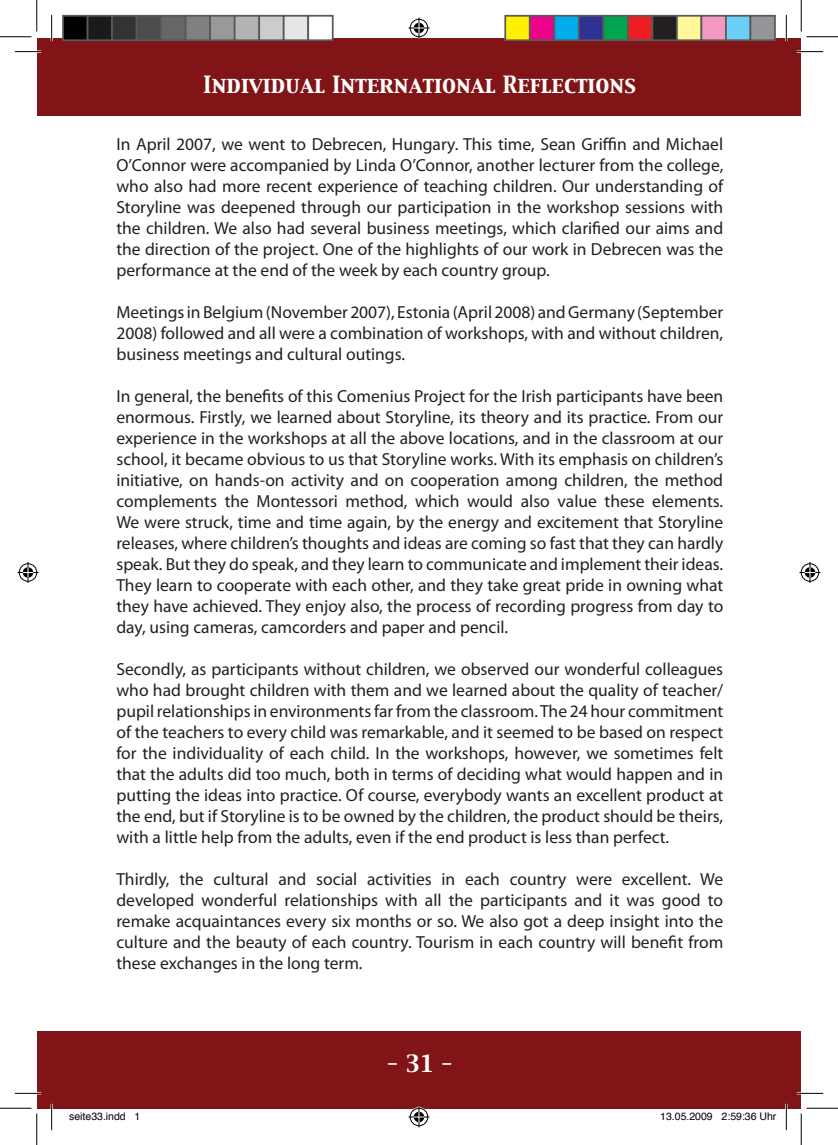
<style>
.page{position:relative;width:838px;height:1145px;background:#fff}
.page>*{position:absolute;margin:0;border:0;box-sizing:border-box;transform-origin:0 0}
.t1{font:21px "Capitals";color:#fff}
.t2{font:17.5px/21px "Myriad Pro";color:#231f20;text-align:justify}
.t3{font:10.5px "Helvetica";color:#000}
</style>
<div class="page">
<div style="left:38px;top:38px;width:763px;height:77px;background:#811417"></div>
<div style="left:38px;top:1031px;width:763px;height:77px;background:#811417"></div>
<hr style="left:15px;top:51px;width:26px;height:2px;background:#fff">
<hr style="left:796px;top:51px;width:27px;height:2px;background:#fff">
<hr style="left:15px;top:1092px;width:26px;height:2px;background:#fff">
<hr style="left:796px;top:1092px;width:27px;height:2px;background:#fff">
<hr style="left:51px;top:15px;width:2px;height:26px;background:#fff">
<hr style="left:51px;top:1104px;width:2px;height:26px;background:#fff">
<hr style="left:785px;top:15px;width:2px;height:26px;background:#fff">
<hr style="left:785px;top:1104px;width:2px;height:26px;background:#fff">
<svg style="left:15px;top:51px;width:26px;height:1px"></svg>
<svg style="left:796px;top:51px;width:27px;height:1px"></svg>
<svg style="left:15px;top:1093px;width:26px;height:1px"></svg>
<svg style="left:796px;top:1093px;width:27px;height:1px"></svg>
<svg style="left:51px;top:15px;width:1px;height:26px"></svg>
<svg style="left:51px;top:1104px;width:1px;height:26px"></svg>
<svg style="left:786px;top:15px;width:1px;height:26px"></svg>
<svg style="left:786px;top:1104px;width:1px;height:26px"></svg>
<hr style="left:0;top:36px;width:32px;height:1px;background:#000">
<hr style="left:806px;top:36px;width:31px;height:1px;background:#000">
<hr style="left:0;top:1108px;width:32px;height:1px;background:#000">
<hr style="left:806px;top:1108px;width:31px;height:1px;background:#000">
<hr style="left:36px;top:0;width:1px;height:32px;background:#000">
<hr style="left:36px;top:1113px;width:1px;height:32px;background:#000">
<hr style="left:800px;top:0;width:1px;height:32px;background:#000">
<hr style="left:800px;top:1113px;width:1px;height:32px;background:#000">
<svg style="left:408px;top:18px;width:21px;height:21px"></svg>
<svg style="left:408px;top:1106px;width:21px;height:21px"></svg>
<svg style="left:18px;top:562px;width:21px;height:21px"></svg>
<svg style="left:799px;top:562px;width:21px;height:21px"></svg>
<div style="left:63px;top:16px;width:25px;height:24px;background:#000"></div>
<div style="left:62px;top:15px;width:26px;height:26px;border:2px solid #595959"></div>
<div style="left:88px;top:16px;width:24px;height:24px;background:#1a1a1a"></div>
<div style="left:87px;top:15px;width:26px;height:26px;border:2px solid #595959"></div>
<div style="left:112px;top:16px;width:25px;height:24px;background:#333"></div>
<div style="left:111px;top:15px;width:26px;height:26px;border:2px solid #595959"></div>
<div style="left:137px;top:16px;width:24px;height:24px;background:#4d4d4d"></div>
<div style="left:136px;top:15px;width:26px;height:26px;border:2px solid #595959"></div>
<div style="left:161px;top:16px;width:25px;height:24px;background:#666"></div>
<div style="left:160px;top:15px;width:26px;height:26px;border:2px solid #595959"></div>
<div style="left:186px;top:16px;width:24px;height:24px;background:#808080"></div>
<div style="left:185px;top:15px;width:26px;height:26px;border:2px solid #595959"></div>
<div style="left:210px;top:16px;width:25px;height:24px;background:#999"></div>
<div style="left:209px;top:15px;width:26px;height:26px;border:2px solid #595959"></div>
<div style="left:235px;top:16px;width:24px;height:24px;background:#b3b3b3"></div>
<div style="left:234px;top:15px;width:26px;height:26px;border:2px solid #595959"></div>
<div style="left:259px;top:16px;width:25px;height:24px;background:#ccc"></div>
<div style="left:258px;top:15px;width:26px;height:26px;border:2px solid #595959"></div>
<div style="left:284px;top:16px;width:24px;height:24px;background:#e6e6e6"></div>
<div style="left:283px;top:15px;width:26px;height:26px;border:2px solid #595959"></div>
<div style="left:307px;top:15px;width:26px;height:26px;border:2px solid #595959"></div>
<div style="left:505px;top:16px;width:24px;height:24px;background:#fff101"></div>
<div style="left:504px;top:15px;width:26px;height:26px;border:2px solid #595959"></div>
<div style="left:529px;top:16px;width:25px;height:24px;background:#ed028c"></div>
<div style="left:529px;top:15px;width:26px;height:26px;border:2px solid #595959"></div>
<div style="left:554px;top:16px;width:24px;height:24px;background:#00aeef"></div>
<div style="left:553px;top:15px;width:26px;height:26px;border:2px solid #595959"></div>
<div style="left:578px;top:16px;width:25px;height:24px;background:#2e3092"></div>
<div style="left:578px;top:15px;width:26px;height:26px;border:2px solid #595959"></div>
<div style="left:603px;top:16px;width:24px;height:24px;background:#00a54f"></div>
<div style="left:602px;top:15px;width:26px;height:26px;border:2px solid #595959"></div>
<div style="left:627px;top:16px;width:25px;height:24px;background:#ee1d23"></div>
<div style="left:627px;top:15px;width:26px;height:26px;border:2px solid #595959"></div>
<div style="left:652px;top:16px;width:24px;height:24px;background:#231f20"></div>
<div style="left:651px;top:15px;width:26px;height:26px;border:2px solid #595959"></div>
<div style="left:676px;top:16px;width:25px;height:24px;background:#fff79a"></div>
<div style="left:676px;top:15px;width:26px;height:26px;border:2px solid #595959"></div>
<div style="left:701px;top:16px;width:24px;height:24px;background:#f499c2"></div>
<div style="left:700px;top:15px;width:26px;height:26px;border:2px solid #595959"></div>
<div style="left:725px;top:16px;width:25px;height:24px;background:#6bcff6"></div>
<div style="left:725px;top:15px;width:26px;height:26px;border:2px solid #595959"></div>
<div style="left:750px;top:16px;width:24px;height:24px;background:#939598"></div>
<div style="left:749px;top:15px;width:26px;height:26px;border:2px solid #595959"></div>
<p class="t1" style="left:203px;top:70px;width:434px">Individual International Reflections</p>
<p class="t2" style="left:116px;top:133px;width:608px">In April 2007, we went to Debrecen, Hungary. This time, Sean Griffin and Michael O’Connor were accompanied by Linda O’Connor, another lecturer from the college, who also had more recent experience of teaching children. Our understanding of Storyline was deepened through our participation in the workshop sessions with the children. We also had several business meetings, which clarified our aims and the direction of the project. One of the highlights of our work in Debrecen was the performance at the end of the week by each country group.</p>
<p class="t2" style="left:116px;top:301px;width:608px">Meetings in Belgium (November 2007), Estonia (April 2008) and Germany (September 2008) followed and all were a combination of workshops, with and without children, business meetings and cultural outings.</p>
<p class="t2" style="left:116px;top:385px;width:608px">In general, the benefits of this Comenius Project for the Irish participants have been enormous. Firstly, we learned about Storyline, its theory and its practice. From our experience in the workshops at all the above locations, and in the classroom at our school, it became obvious to us that Storyline works. With its emphasis on children’s initiative, on hands-on activity and on cooperation among children, the method complements the Montessori method, which would also value these elements.<br>We were struck, time and time again, by the energy and excitement that Storyline releases, where children’s thoughts and ideas are coming so fast that they can hardly speak. But they do speak, and they learn to communicate and implement their ideas.<br>They learn to cooperate with each other, and they take great pride in owning what they have achieved. They enjoy also, the process of recording progress from day to day, using cameras, camcorders and paper and pencil.</p>
<p class="t2" style="left:116px;top:658px;width:608px">Secondly, as participants without children, we observed our wonderful colleagues who had brought children with them and we learned about the quality of teacher/ pupil relationships in environments far from the classroom. The 24 hour commitment of the teachers to every child was remarkable, and it seemed to be based on respect for the individuality of each child. In the workshops, however, we sometimes felt that the adults did too much, both in terms of deciding what would happen and in putting the ideas into practice. Of course, everybody wants an excellent product at the end, but if Storyline is to be owned by the children, the product should be theirs, with a little help from the adults, even if the end product is less than perfect.</p>
<p class="t2" style="left:116px;top:868px;width:608px">Thirdly, the cultural and social activities in each country were excellent. We developed wonderful relationships with all the participants and it was good to remake acquaintances every six months or so. We also got a deep insight into the culture and the beauty of each country. Tourism in each country will benefit from these exchanges in the long term.</p>
<p class="t1" style="left:386px;top:1049px;width:68px">- 31 -</p>
<p class="t3" style="left:69px;top:1108px;width:73px">seite33.indd 1</p>
<p class="t3" style="left:660px;top:1108px;width:118px">13.05.2009 2:59:36 Uhr</p>
</div>
